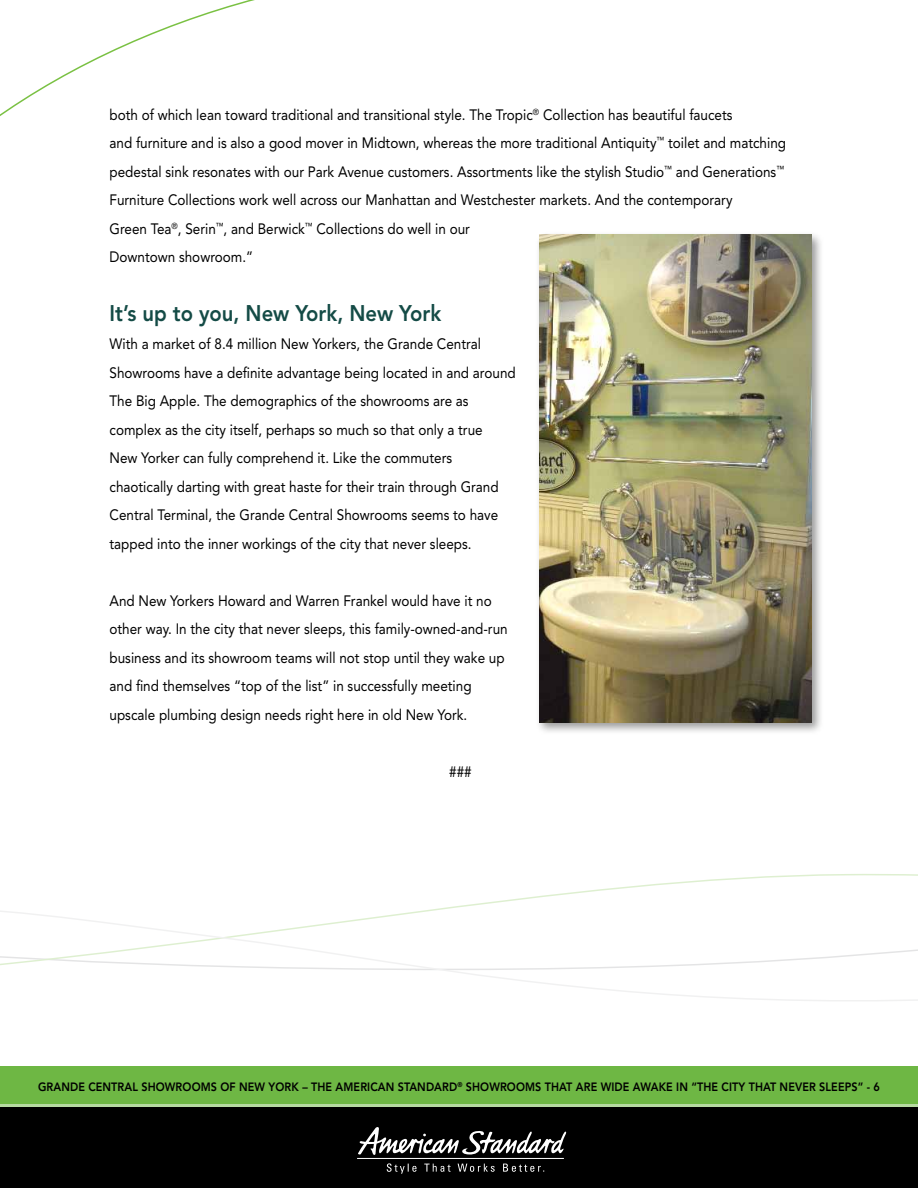
<style>
.page{position:relative;width:918px;height:1188px;background:#fff}
.page>*{position:absolute;margin:0;border:0;box-sizing:border-box;transform-origin:0 0}
.t1{font:800 22.5px "Avenir";letter-spacing:-.045em;color:#144b46;scale:.9 1}
.t2{font:15px/28.5px "Avenir";color:#000;scale:.9 1}
.t3{font:800 12px "Avenir";letter-spacing:.01em;color:#000;scale:.9 1}
</style>
<div class="page">
<div style="left:0;top:1066px;width:918px;height:122px;background:#6eb744"></div>
<div style="left:0;top:1107px;width:918px;height:81px;background:#000"></div>
<svg style="left:358px;top:1127px;width:209px;height:28px"></svg>
<hr style="left:357px;top:1158px;width:207px;height:1px;background:#fff">
<svg style="left:387px;top:1163px;width:30px;height:11px"></svg>
<svg style="left:424px;top:1164px;width:27px;height:8px"></svg>
<svg style="left:458px;top:1164px;width:37px;height:8px"></svg>
<svg style="left:503px;top:1164px;width:41px;height:8px"></svg>
<hr style="left:0;top:1104px;width:918px;height:3px;background:#fff">
<svg style="left:0;top:0;width:255px;height:116px"></svg>
<svg style="left:0;top:880px;width:918px;height:121px"></svg>
<div style="left:535px;top:231px;width:289px;height:505px;background:#000;opacity:.4"></div>
<img style="left:539px;top:235px;width:273px;height:488px">
<p class="t2" style="left:109px;top:100px;width:753px">both of which lean toward traditional and transitional style. The Tropic<sup>®</sup> Collection has beautiful faucets<br>and furniture and is also a good mover in Midtown, whereas the more traditional Antiquity<sup>™</sup> toilet and matching pedestal sink resonates with our Park Avenue customers. Assortments like the stylish Studio<sup>™</sup> and Generations<sup>™ </sup>Furniture Collections work well across our Manhattan and Westchester markets. And the contemporary<br>Green Tea<sup>®</sup>, Serin<sup>™</sup>, and Berwick<sup>™</sup> Collections do well in our<br>Downtown showroom.”</p>
<h1 class="t1" style="left:110px;top:299px;width:370px">IT’S UP TO YOU, N EW YORK, N EW YORK</h1>
<p class="t2" style="left:110px;top:330px;width:453px">With a market of 8.4 million New Yorkers, the Grande Central Showrooms have a definite advantage being located in and around The Big Apple. The demographics of the showrooms are as complex as the city itself, perhaps so much so that only a true<br>New Yorker can fully comprehend it. Like the commuters chaotically darting with great haste for their train through Grand Central Terminal, the Grande Central Showrooms seems to have tapped into the inner workings of the city that never sleeps.</p>
<p class="t2" style="left:110px;top:586px;width:444px">And New Yorkers Howard and Warren Frankel would have it no other way. In the city that never sleeps, this family-owned-and-run business and its showroom teams will not stop until they wake up and find themselves “top of the list” in successfully meeting upscale plumbing design needs right here in old New York.</p>
<p class="t2" style="left:449px;top:757px;width:27px">###</p>
<p class="t3" style="left:38px;top:1080px;width:937px">GRANDE CENTRAL SHOWROOMS OF N EW YORK – THE AMERICAN STANDARD<sup>®</sup> SHOWROOMS THAT ARE WIDE AWAKE IN “THE CITY THAT N EVER SLEEPS” - 6</p>
</div>
